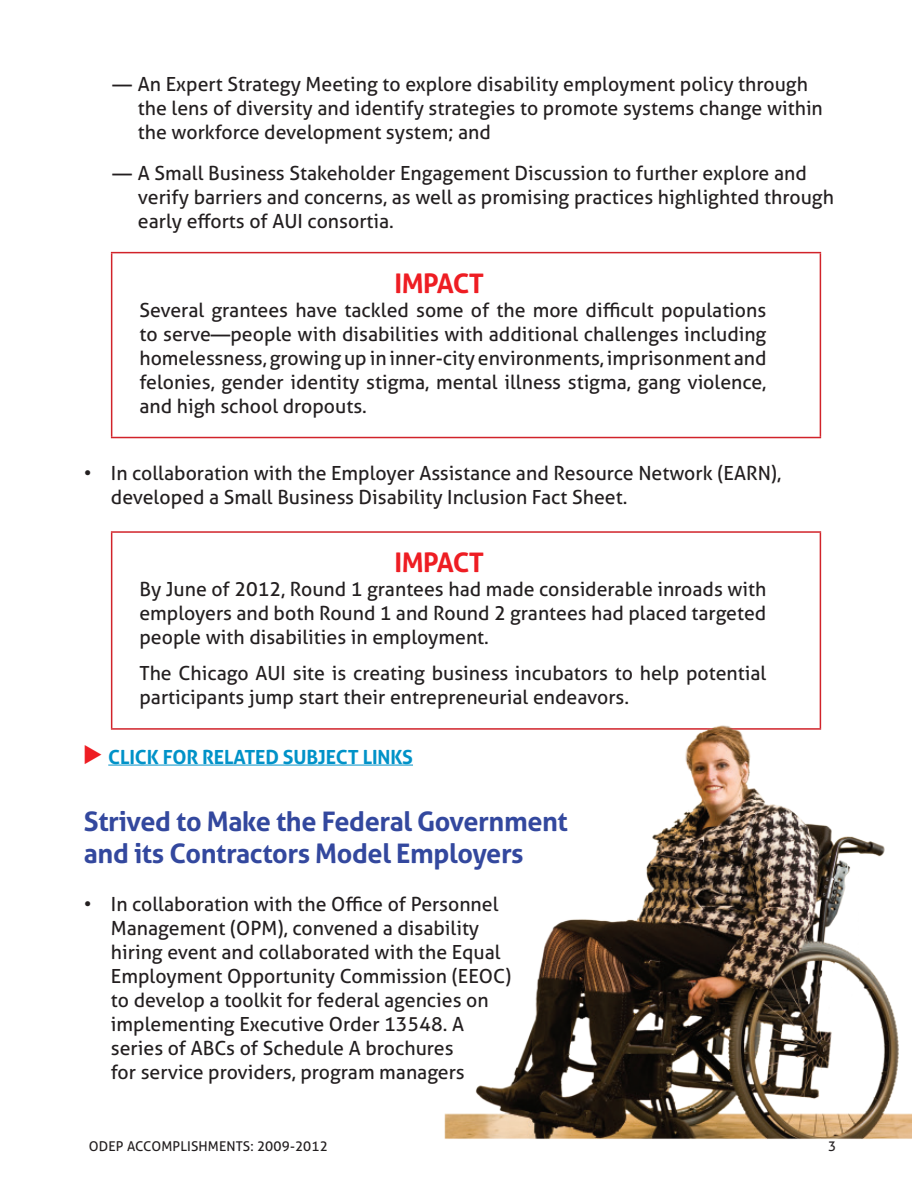
<style>
.page{position:relative;width:918px;height:1188px;background:#fff}
.page>*{position:absolute;margin:0;border:0;box-sizing:border-box;transform-origin:0 0}
.t1{font:700 27px/31.5px "Aller";letter-spacing:-.015em;color:#33489e}
.t2{font:700 27px "Aller";letter-spacing:-.02em;color:#ee1d23}
.t3{font:19.5px/24px "Aller";color:#231f20}
.t4{font:700 19.5px "Aller";letter-spacing:-.01em;color:#0092c8}
.t5{font:13.5px "Aller";letter-spacing:.01em;color:#231f20}
.s1{font-family:"Mathematical Pi Six";font-weight:400;font-size:26.1px;color:#ee1d23}
</style>
<div class="page">
<hr style="left:108px;top:765px;width:305px;height:1px;background:#0092c8">
<hr style="left:111px;top:252px;width:710px;height:1px;background:#d1232a">
<hr style="left:111px;top:253px;width:1px;height:184px;background:#d1232a">
<hr style="left:820px;top:253px;width:1px;height:184px;background:#d1232a">
<hr style="left:111px;top:437px;width:710px;height:1px;background:#d1232a">
<hr style="left:111px;top:531px;width:710px;height:2px;background:#d1232a">
<hr style="left:111px;top:533px;width:1px;height:195px;background:#d1232a">
<hr style="left:820px;top:533px;width:1px;height:195px;background:#d1232a">
<hr style="left:111px;top:728px;width:710px;height:2px;background:#d1232a">
<img style="left:347px;top:654px;width:565px;height:485px">
<p class="t3" style="left:138px;top:72px;width:686px;text-indent:-26px">— An Expert Strategy Meeting to explore disability employment policy through the lens of diversity and identify strategies to promote systems change within the workforce development system; and</p>
<p class="t3" style="left:138px;top:161px;width:698px;text-indent:-26px">— A Small Business Stakeholder Engagement Discussion to further explore and verify barriers and concerns, as well as promising practices highlighted through early efforts of AUI consortia.</p>
<p class="t2" style="left:395px;top:267px;width:91px">IMPACT</p>
<p class="t3" style="left:139px;top:298px;width:629px;text-align:justify">Several grantees have tackled some of the more difficult populations to serve—people with disabilities with additional challenges including homelessness, growing up in inner-city environments, imprisonment and felonies, gender identity stigma, mental illness stigma, gang violence, and high school dropouts.</p>
<p class="t3" style="left:111px;top:461px;width:672px;text-indent:-27px">• In collaboration with the Employer Assistance and Resource Network (EARN), developed a Small Business Disability Inclusion Fact Sheet.</p>
<p class="t2" style="left:395px;top:546px;width:91px">IMPACT</p>
<p class="t3" style="left:139px;top:577px;width:629px;text-align:justify">By June of 2012, Round 1 grantees had made considerable inroads with employers and both Round 1 and Round 2 grantees had placed targeted people with disabilities in employment.</p>
<p class="t3" style="left:139px;top:661px;width:628px">The Chicago AUI site is creating business incubators to help potential participants jump start their entrepreneurial endeavors.</p>
<p class="t4" style="left:84px;top:745px;width:331px"><span class="s1">c</span> CLICK FOR RELATED SUBJECT LINKS</p>
<p class="t1" style="left:84px;top:806px;width:486px">Strived to Make the Federal Government and its Contractors Model Employers</p>
<p class="t3" style="left:111px;top:892px;width:402px;text-indent:-27px">• In collaboration with the Office of Personnel Management (OPM), convened a disability hiring event and collaborated with the Equal Employment Opportunity Commission (EEOC) to develop a toolkit for federal agencies on implementing Executive Order 13548. A series of ABCs of Schedule A brochures<br>for service providers, program managers</p>
<p class="t5" style="left:89px;top:1138px;width:240px">ODEP ACCOMPLISHMENTS: 2009-2012</p>
<p class="t5" style="left:828px;top:1138px;width:10px">3</p>
</div>
